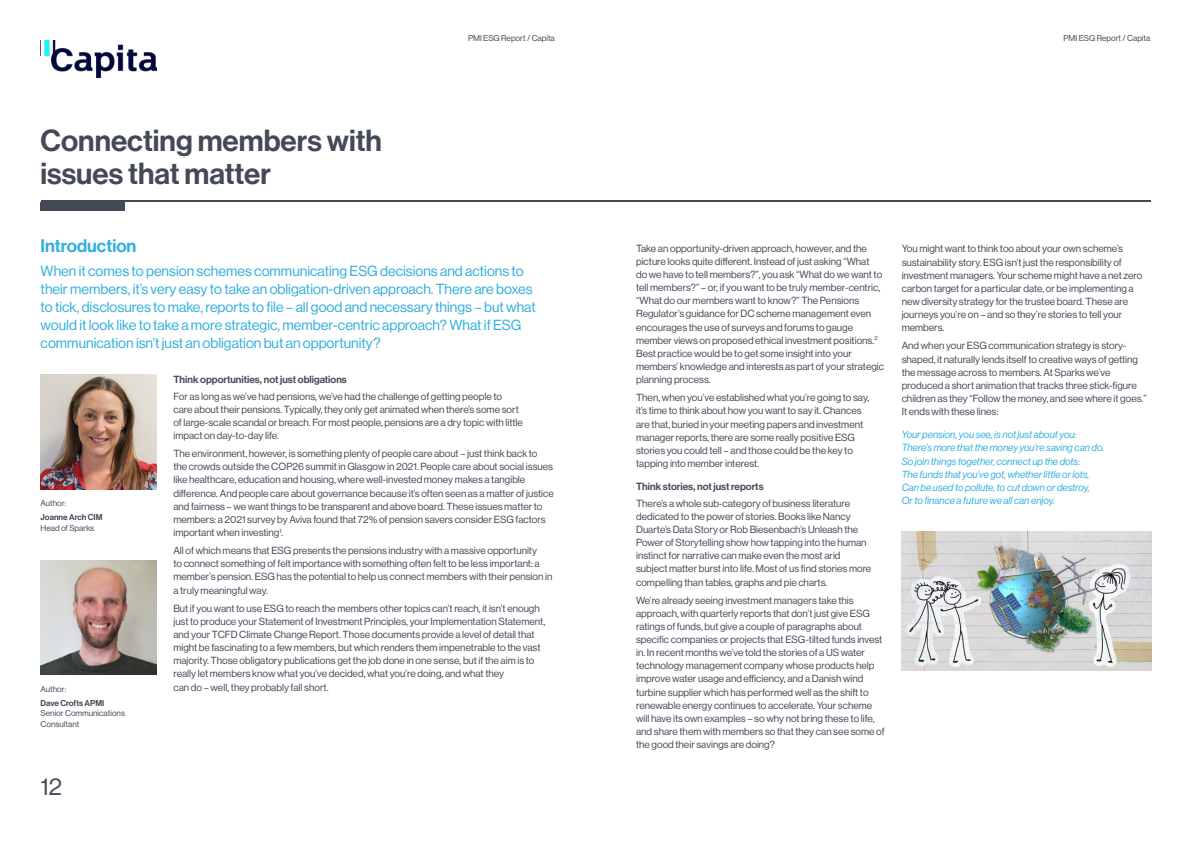
<style>
.page{position:relative;width:1191px;height:842px;background:#fff}
.page>*{position:absolute;margin:0;border:0;box-sizing:border-box;transform-origin:0 0}
.t1{font:500 29.8px/32.2px "Haas Grot Disp 65";color:#444956}
.t2{font:23.9px "Haas Grot Disp 55 Roman";color:#444956}
.t3{font:500 17.9px "Haas Grot Disp 65";color:#31afdd}
.t4{font:14.3px/17.9px "Haas Grot Disp 55 Roman";color:#31afdd}
.t5{font:10.1px/13.1px "Haas Grot Disp 55 Roman";color:#444956}
.t6{font:italic 10.1px/13.1px "Haas Grot Disp 56";color:#31afdd}
.t7{font:500 10.1px "Haas Grot Disp 65";color:#444956}
.t8{font:8.4px/10.7px "Haas Grot Disp 55 Roman";color:#444956}
.t9{font:500 8.4px "Haas Grot Disp 65";color:#444956}
</style>
<div class="page">
<img style="left:44px;top:41px;width:112px;height:37px">
<img style="left:41px;top:375px;width:115px;height:114px">
<img style="left:41px;top:560px;width:115px;height:115px">
<img style="left:901px;top:531px;width:250px;height:139px">
<div style="left:41px;top:202px;width:84px;height:9px;background:#444956"></div>
<hr style="left:41px;top:201px;width:1109px;height:1px;background:#444956">
<h1 class="t1" style="left:41px;top:125px;width:343px">Connecting members with issues that matter</h1>
<p class="t8" style="left:468px;top:33px;width:88px">PMI ESG Report / Capita</p>
<p class="t8" style="left:1063px;top:33px;width:88px">PMI ESG Report / Capita</p>
<h3 class="t3" style="left:41px;top:235px;width:97px">Introduction</h3>
<p class="t4" style="left:41px;top:262px;width:497px">When it comes to pension schemes communicating ESG decisions and actions to their members, it’s very easy to take an obligation-driven approach. There are boxes to tick, disclosures to make, reports to file – all good and necessary things – but what would it look like to take a more strategic, member-centric approach? What if ESG communication isn’t just an obligation but an opportunity?</p>
<p class="t8" style="left:41px;top:498px;width:27px">Author:</p>
<p class="t9" style="left:41px;top:513px;width:63px">Joanne Arch CIM</p>
<p class="t8" style="left:41px;top:523px;width:55px">Head of Sparks</p>
<p class="t8" style="left:41px;top:683px;width:27px">Author:</p>
<p class="t9" style="left:41px;top:698px;width:65px">Dave Crofts APMI</p>
<p class="t8" style="left:41px;top:708px;width:86px">Senior Communications<br>Consultant</p>
<h2 class="t2" style="left:41px;top:773px;width:23px">12</h2>
<p class="t7" style="left:173px;top:374px;width:175px">Think opportunities, not just obligations</p>
<p class="t5" style="left:173px;top:390px;width:351px">For as long as we’ve had pensions, we’ve had the challenge of getting people to care about their pensions. Typically, they only get animated when there’s some sort of large-scale scandal or breach. For most people, pensions are a dry topic with little impact on day-to-day life.</p>
<p class="t5" style="left:173px;top:447px;width:382px">The environment, however, is something plenty of people care about – just think back to the crowds outside the COP26 summit in Glasgow in 2021. People care about social issues like healthcare, education and housing, where well-invested money makes a tangible difference. And people care about governance because it’s often seen as a matter of justice and fairness – we want things to be transparent and above board. These issues matter to members: a 2021 survey by Aviva found that 72% of pension savers consider ESG factors important when investing<sup>1</sup>.</p>
<p class="t5" style="left:173px;top:544px;width:380px">All of which means that ESG presents the pensions industry with a massive opportunity<br>to connect something of felt importance with something often felt to be less important: a member’s pension. ESG has the potential to help us connect members with their pension in a truly meaningful way.</p>
<p class="t5" style="left:173px;top:602px;width:373px">But if you want to use ESG to reach the members other topics can’t reach, it isn’t enough just to produce your Statement of Investment Principles, your Implementation Statement, and your TCFD Climate Change Report. Those documents provide a level of detail that might be fascinating to a few members, but which renders them impenetrable to the vast majority. Those obligatory publications get the job done in one sense, but if the aim is to really let members know what you’ve decided, what you’re doing, and what they<br>can do – well, they probably fall short.</p>
<p class="t5" style="left:636px;top:242px;width:249px">Take an opportunity-driven approach, however, and the picture looks quite different. Instead of just asking “What<br>do we have to tell members?”, you ask “What do we want to tell members?” – or, if you want to be truly member-centric, “What do our members want to know?” The Pensions Regulator’s guidance for DC scheme management even encourages the use of surveys and forums to gauge member views on proposed ethical investment positions.<sup>2<br></sup>Best practice would be to get some insight into your members’ knowledge and interests as part of your strategic planning process.</p>
<p class="t5" style="left:636px;top:391px;width:235px">Then, when you’ve established what you’re going to say, it’s time to think about how you want to say it. Chances are that, buried in your meeting papers and investment manager reports, there are some really positive ESG stories you could tell – and those could be the key to tapping into member interest.</p>
<p class="t7" style="left:636px;top:481px;width:129px">Think stories, not just reports</p>
<p class="t5" style="left:636px;top:497px;width:237px">There’s a whole sub-category of business literature dedicated to the power of stories. Books like Nancy Duarte’s Data Story or Rob Biesenbach’s Unleash the Power of Storytelling show how tapping into the human instinct for narrative can make even the most arid subject matter burst into life. Most of us find stories more compelling than tables, graphs and pie charts.</p>
<p class="t5" style="left:636px;top:594px;width:250px">We’re already seeing investment managers take this approach, with quarterly reports that don’t just give ESG ratings of funds, but give a couple of paragraphs about specific companies or projects that ESG-tilted funds invest in. In recent months we’ve told the stories of a US water technology management company whose products help improve water usage and efficiency, and a Danish wind turbine supplier which has performed well as the shift to renewable energy continues to accelerate. Your scheme will have its own examples – so why not bring these to life, and share them with members so that they can see some of the good their savings are doing?</p>
<p class="t5" style="left:901px;top:242px;width:242px">You might want to think too about your own scheme’s sustainability story. ESG isn’t just the responsibility of investment managers. Your scheme might have a net zero carbon target for a particular date, or be implementing a new diversity strategy for the trustee board. These are journeys you’re on – and so they’re stories to tell your members.</p>
<p class="t5" style="left:901px;top:339px;width:246px">And when your ESG communication strategy is story&shy;shaped, it naturally lends itself to creative ways of getting the message across to members. At Sparks we’ve produced a short animation that tracks three stick-figure children as they “Follow the money, and see where it goes.” It ends with these lines:</p>
<p class="t6" style="left:901px;top:428px;width:204px">Your pension, you see, is not just about you:<br>There’s more that the money you’re saving can do.<br>So join things together, connect up the dots:<br>The funds that you’ve got, whether little or lots, Can be used to pollute, to cut down or destroy,<br>Or to finance a future we all can enjoy.</p>
</div>
